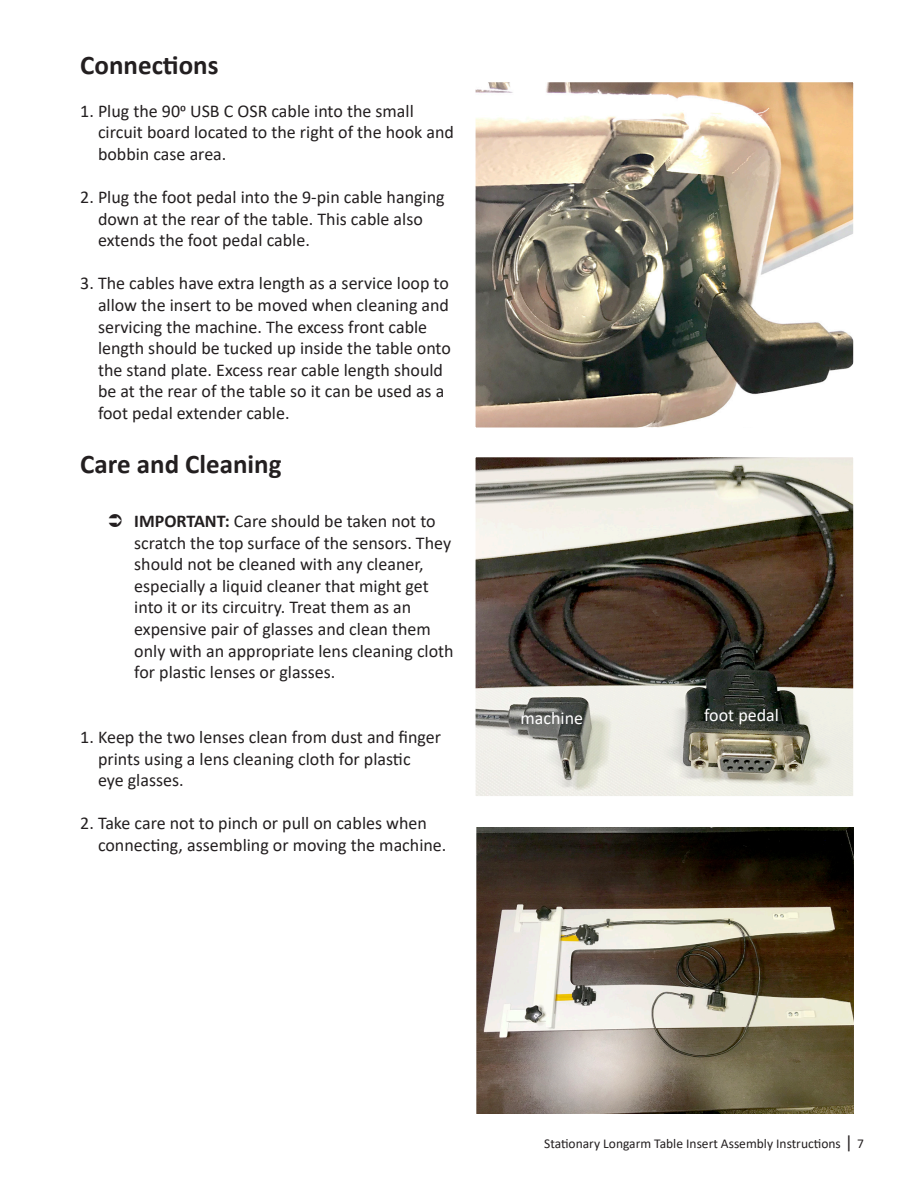
<style>
.page{position:relative;width:918px;height:1188px;background:#fff}
.page>*{position:absolute;margin:0;border:0;box-sizing:border-box;transform-origin:0 0}
.t1{font:700 27px "Calibri";color:#231f20}
.t2{font:18px/21.6px "Calibri";color:#231f20}
.t3{font:18px "Calibri";color:#fff}
.t4{font:13.5px "Calibri";color:#231f20}
.s1{font-weight:700}
.s2{font-size:18px}
</style>
<div class="page">
<img style="left:476px;top:458px;width:377px;height:338px">
<div style="left:471px;top:453px;width:387px;height:348px;border:4px solid #fff"></div>
<img style="left:477px;top:827px;width:376px;height:287px">
<img style="left:476px;top:83px;width:377px;height:344px">
<div style="left:471px;top:78px;width:387px;height:354px;border:4px solid #fff"></div>
<p class="t1" style="left:80px;top:46px;width:140px">Connections</p>
<p class="t2" style="left:98px;top:99px;width:357px;text-indent:-18px">1. Plug the 900 USB C OSR cable into the small circuit board located to the right of the hook and bobbin case area.</p>
<p class="t2" style="left:98px;top:186px;width:348px;text-indent:-18px">2. Plug the foot pedal into the 9-pin cable hanging down at the rear of the table. This cable also extends the foot pedal cable.</p>
<p class="t2" style="left:98px;top:272px;width:354px;text-indent:-18px">3. The cables have extra length as a service loop to allow the insert to be moved when cleaning and servicing the machine. The excess front cable length should be tucked up inside the table onto the stand plate. Excess rear cable length should be at the rear of the table so it can be used as a foot pedal extender cable.</p>
<p class="t1" style="left:80px;top:445px;width:203px">Care and Cleaning</p>
<p class="t2" style="left:134px;top:510px;width:321px"><span class="s1">IMPORTANT:</span> Care should be taken not to scratch the top surface of the sensors. They should not be cleaned with any cleaner, especially a liquid cleaner that might get into it or its circuitry. Treat them as an expensive pair of glasses and clean them only with an appropriate lens cleaning cloth for plastic lenses or glasses.</p>
<p class="t2" style="left:98px;top:726px;width:345px;text-indent:-18px">1. Keep the two lenses clean from dust and finger prints using a lens cleaning cloth for plastic<br>eye glasses.</p>
<p class="t2" style="left:98px;top:812px;width:350px;text-indent:-18px">2. Take care not to pinch or pull on cables when connecting, assembling or moving the machine.</p>
<p class="t3" style="left:521px;top:706px;width:64px">machine</p>
<p class="t3" style="left:704px;top:702px;width:76px">foot pedal</p>
<p class="t4" style="left:544px;top:1134px;width:321px">Stationary Longarm Table Insert Assembly Instructions <span class="s2">|</span> 7</p>
</div>
